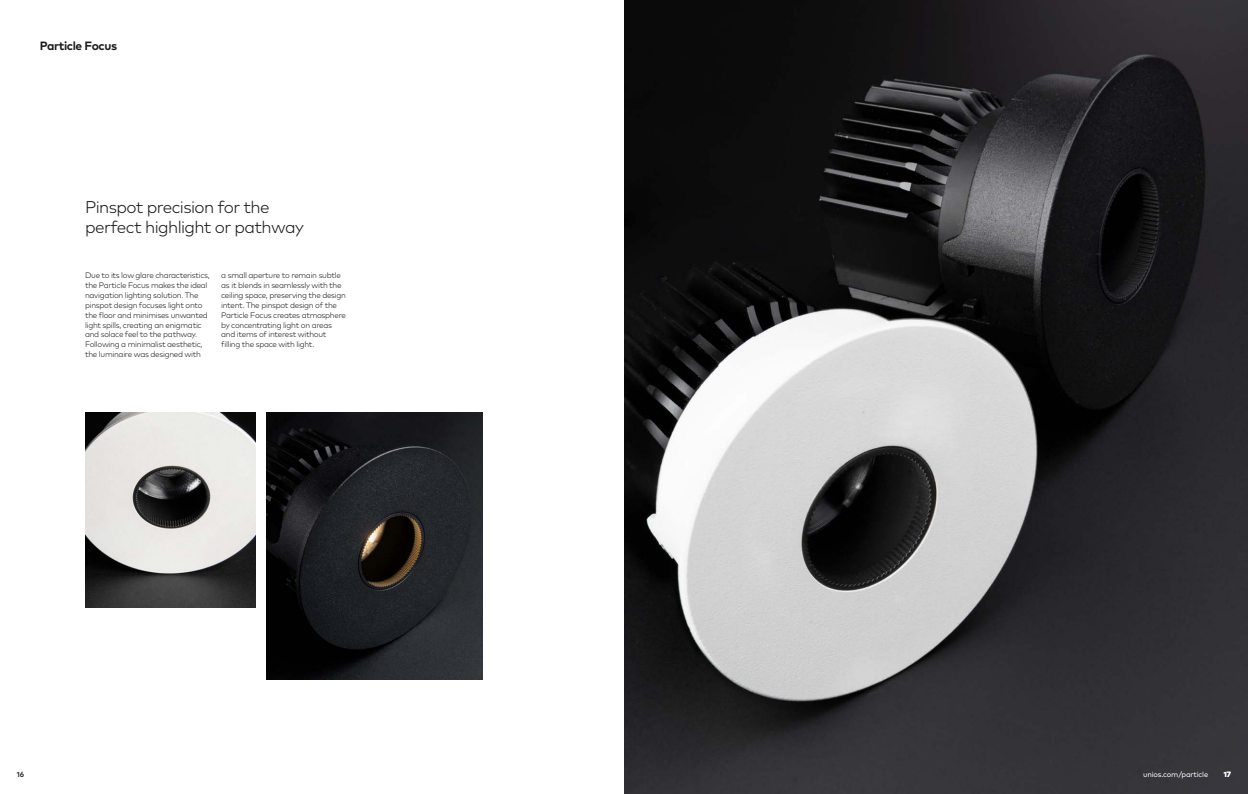
<style>
.page{position:relative;width:1248px;height:794px;background:#fff}
.page>*{position:absolute;margin:0;border:0;box-sizing:border-box;transform-origin:0 0}
.t1{font:300 17px/19.8px "FF Mark Pro";letter-spacing:-.035em;color:#1a1a1a}
.t2{font:700 12px "FF Mark Pro";letter-spacing:-.03em;color:#1a1a1a}
.t3{font:300 8px/9.9px "FF Mark Pro";letter-spacing:-.035em;color:#1a1a1a}
.t4{font:7.5px "FF Mark Pro";letter-spacing:-.02em;color:#fff}
.t5{font:700 7.5px "FF Mark Pro";color:#333}
.t6{font:700 7.5px "FF Mark Pro";color:#fff}
</style>
<div class="page">
<img style="left:266px;top:412px;width:216px;height:267px">
<img style="left:85px;top:412px;width:170px;height:196px">
<img style="left:624px;top:0;width:623px;height:794px">
<h2 class="t2" style="left:40px;top:36px;width:79px">Particle Focus</h2>
<h1 class="t1" style="left:85px;top:195px;width:220px">Pinspot precision for the perfect highlight or pathway</h1>
<p class="t3" style="left:85px;top:269px;width:126px">Due to its low glare characteristics, the Particle Focus makes the ideal navigation lighting solution. The pinspot design focuses light onto the floor and minimises unwanted light spills, creating an enigmatic and solace feel to the pathway.<br>Following a minimalist aesthetic, the luminaire was designed with</p>
<p class="t3" style="left:221px;top:269px;width:126px">a small aperture to remain subtle as it blends in seamlessly with the ceiling space, preserving the design intent. The pinspot design of the Particle Focus creates atmosphere by concentrating light on areas and items of interest without filling the space with light.</p>
<p class="t5" style="left:17px;top:768px;width:9px">16</p>
<p class="t4" style="left:1142px;top:768px;width:67px">unios.com/particle</p>
<p class="t6" style="left:1223px;top:768px;width:9px">17</p>
</div>
